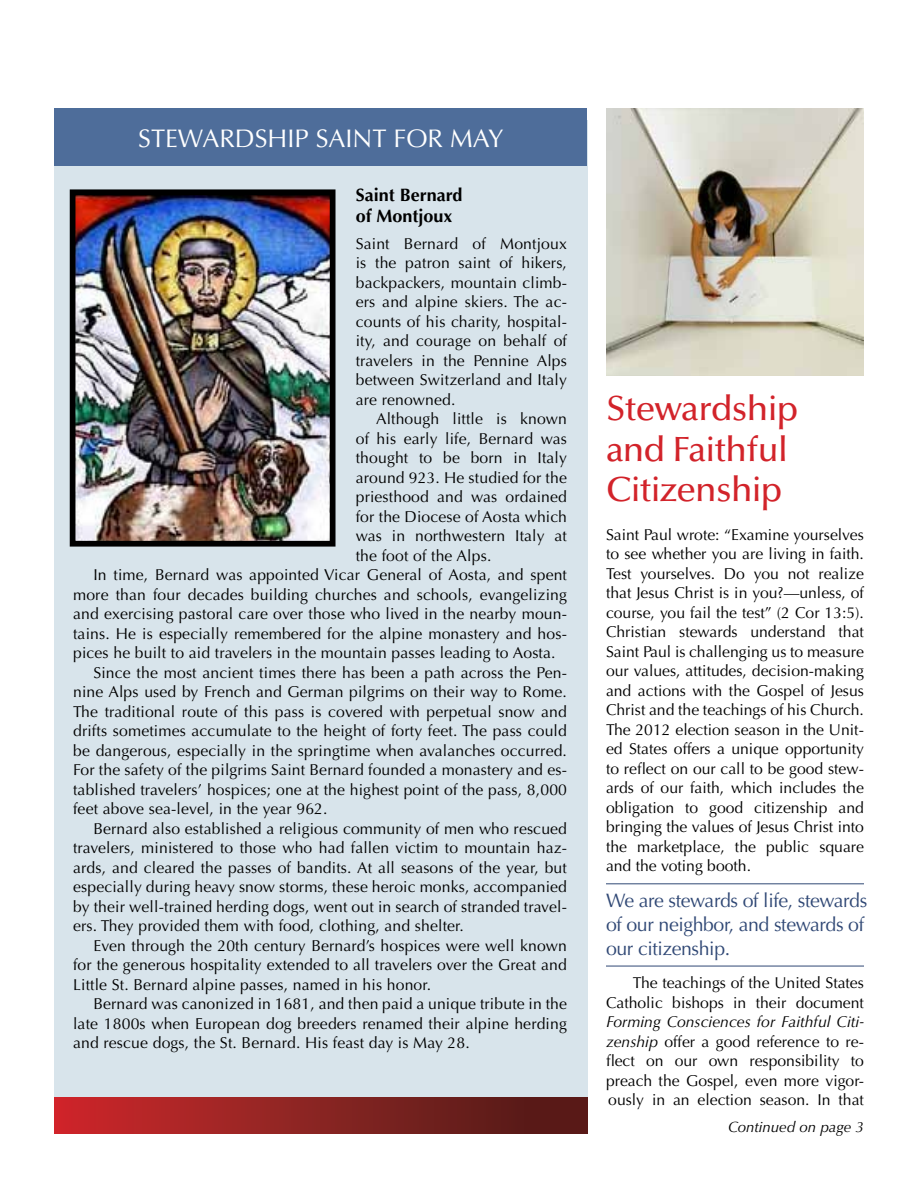
<style>
.page{position:relative;width:918px;height:1188px;background:#fff}
.page>*{position:absolute;margin:0;border:0;box-sizing:border-box;transform-origin:0 0}
.t1{font:500 35.25px/40.5px "Optima";letter-spacing:-.02em;color:#d2232a}
.t2{font:25.5px "Optima";color:#fff}
.t3{font:19.5px/24px "Optima";letter-spacing:-.02em;color:#304875}
.t4{font:700 18px/21.6px "Optima";color:#000}
.t5{font:15.75px/19.5px "Optima";letter-spacing:.01em;color:#000;text-align:justify}
.t6{font:italic 15px "Optima";color:#000}
.s1{font-style:italic}
</style>
<div class="page">
<div style="left:54px;top:120px;width:534px;height:980px;background:#d8e4eb"></div>
<div style="left:55px;top:108px;width:532px;height:58px;background:#4e6d9a"></div>
<div style="left:54px;top:1098px;width:534px;height:36px;background:linear-gradient(to right,#cc292b,#4b1b17)"></div>
<img style="left:77px;top:196px;width:252px;height:344px">
<div style="left:70px;top:189px;width:266px;height:358px;border:6px solid #000"></div>
<hr style="left:606px;top:884px;width:258px;height:1px;background:#304875">
<hr style="left:606px;top:966px;width:258px;height:1px;background:#304875">
<img style="left:606px;top:108px;width:257px;height:267px">
<h2 class="t2" style="left:138px;top:123px;width:30px">Stewardship</h2>
<h2 class="t2" style="left:316px;top:123px;width:29px">Saint</h2>
<h2 class="t2" style="left:394px;top:123px;width:17px">for</h2>
<h2 class="t2" style="left:450px;top:123px;width:55px">MAY</h2>
<p class="t4" style="left:356px;top:184px;width:108px">Saint Bernard of Montjoux</p>
<p class="t5" style="left:356px;top:234px;width:213px">Saint Bernard of Montjoux is the patron saint of hikers, backpackers, mountain climb&shy;ers and alpine skiers. The ac&shy;counts of his charity, hospital&shy;ity, and courage on behalf of travelers in the Pennine Alps between Switzerland and Italy are renowned.</p>
<p class="t5" style="left:376px;top:409px;width:192px">Although little is known</p>
<p class="t5" style="left:356px;top:429px;width:213px">of his early life, Bernard was</p>
<p class="t5" style="left:356px;top:448px;width:213px">thought to be born in Italy</p>
<p class="t5" style="left:356px;top:468px;width:213px">around 923. He studied for the</p>
<p class="t5" style="left:356px;top:487px;width:213px">priesthood and was ordained</p>
<p class="t5" style="left:356px;top:507px;width:213px">for the Diocese of Aosta which</p>
<p class="t5" style="left:356px;top:526px;width:213px">was in northwestern Italy at</p>
<p class="t5" style="left:356px;top:546px;width:137px">the foot of the Alps.</p>
<p class="t5" style="left:93px;top:565px;width:475px">In time, Bernard was appointed Vicar General of Aosta, and spent</p>
<p class="t5" style="left:73px;top:585px;width:495px">more than four decades building churches and schools, evangelizing</p>
<p class="t5" style="left:73px;top:604px;width:495px">and exercising pastoral care over those who lived in the nearby moun-</p>
<p class="t5" style="left:73px;top:624px;width:495px">tains. He is especially remembered for the alpine monastery and hos-</p>
<p class="t5" style="left:73px;top:643px;width:484px">pices he built to aid travelers in the mountain passes leading to Aosta.</p>
<p class="t5" style="left:93px;top:663px;width:475px">Since the most ancient times there has been a path across the Pen-</p>
<p class="t5" style="left:73px;top:682px;width:495px">nine Alps used by French and German pilgrims on their way to Rome.</p>
<p class="t5" style="left:73px;top:702px;width:495px">The traditional route of this pass is covered with perpetual snow and</p>
<p class="t5" style="left:73px;top:721px;width:495px">drifts sometimes accumulate to the height of forty feet. The pass could</p>
<p class="t5" style="left:73px;top:741px;width:495px">be dangerous, especially in the springtime when avalanches occurred.</p>
<p class="t5" style="left:73px;top:760px;width:495px">For the safety of the pilgrims Saint Bernard founded a monastery and es-</p>
<p class="t5" style="left:73px;top:780px;width:495px">tablished travelers’ hospices; one at the highest point of the pass, 8,000</p>
<p class="t5" style="left:73px;top:799px;width:256px">feet above sea-level, in the year 962.</p>
<p class="t5" style="left:93px;top:819px;width:475px">Bernard also established a religious community of men who rescued</p>
<p class="t5" style="left:73px;top:838px;width:495px">travelers, ministered to those who had fallen victim to mountain haz-</p>
<p class="t5" style="left:73px;top:858px;width:495px">ards, and cleared the passes of bandits. At all seasons of the year, but</p>
<p class="t5" style="left:73px;top:877px;width:495px">especially during heavy snow storms, these heroic monks, accompanied</p>
<p class="t5" style="left:73px;top:897px;width:495px">by their well-trained herding dogs, went out in search of stranded travel-</p>
<p class="t5" style="left:73px;top:916px;width:392px">ers. They provided them with food, clothing, and shelter.</p>
<p class="t5" style="left:93px;top:936px;width:475px">Even through the 20th century Bernard’s hospices were well known</p>
<p class="t5" style="left:73px;top:955px;width:495px">for the generous hospitality extended to all travelers over the Great and</p>
<p class="t5" style="left:73px;top:975px;width:360px">Little St. Bernard alpine passes, named in his honor.</p>
<p class="t5" style="left:93px;top:994px;width:475px">Bernard was canonized in 1681, and then paid a unique tribute in the</p>
<p class="t5" style="left:73px;top:1014px;width:495px">late 1800s when European dog breeders renamed their alpine herding</p>
<p class="t5" style="left:73px;top:1033px;width:398px">and rescue dogs, the St. Bernard. His feast day is May 28.</p>
<h1 class="t1" style="left:606px;top:389px;width:194px">Stewardship and Faithful<br>Citizenship</h1>
<p class="t5" style="left:606px;top:525px;width:260px">Saint Paul wrote: “Examine yourselves to see whether you are living in faith.<br>Test yourselves. Do you not realize that Jesus Christ is in you?—unless, of course, you fail the test” (2 Cor 13:5).<br>Christian stewards understand that Saint Paul is challenging us to measure our values, attitudes, decision-making and actions with the Gospel of Jesus Christ and the teachings of his Church.<br>The 2012 election season in the Unit&shy;ed States offers a unique opportunity to reflect on our call to be good stew&shy;ards of our faith, which includes the obligation to good citizenship and bringing the values of Jesus Christ into the marketplace, the public square and the voting booth.</p>
<p class="t3" style="left:606px;top:889px;width:263px">We are stewards of life, stewards of our neighbor, and stewards of our citizenship.</p>
<p class="t5" style="left:606px;top:974px;width:259px;text-align:right">The teachings of the United States<br>Catholic bishops in their document</p>
<p class="t5" style="left:606px;top:1013px;width:260px"><span class="s1">Forming Consciences for Faithful Citi&shy;zenship</span> offer a good reference to re&shy;flect on our own responsibility to preach the Gospel, even more vigor&shy;ously in an election season. In that</p>
<p class="t6" style="left:728px;top:1118px;width:137px">Continued on page 3</p>
</div>
